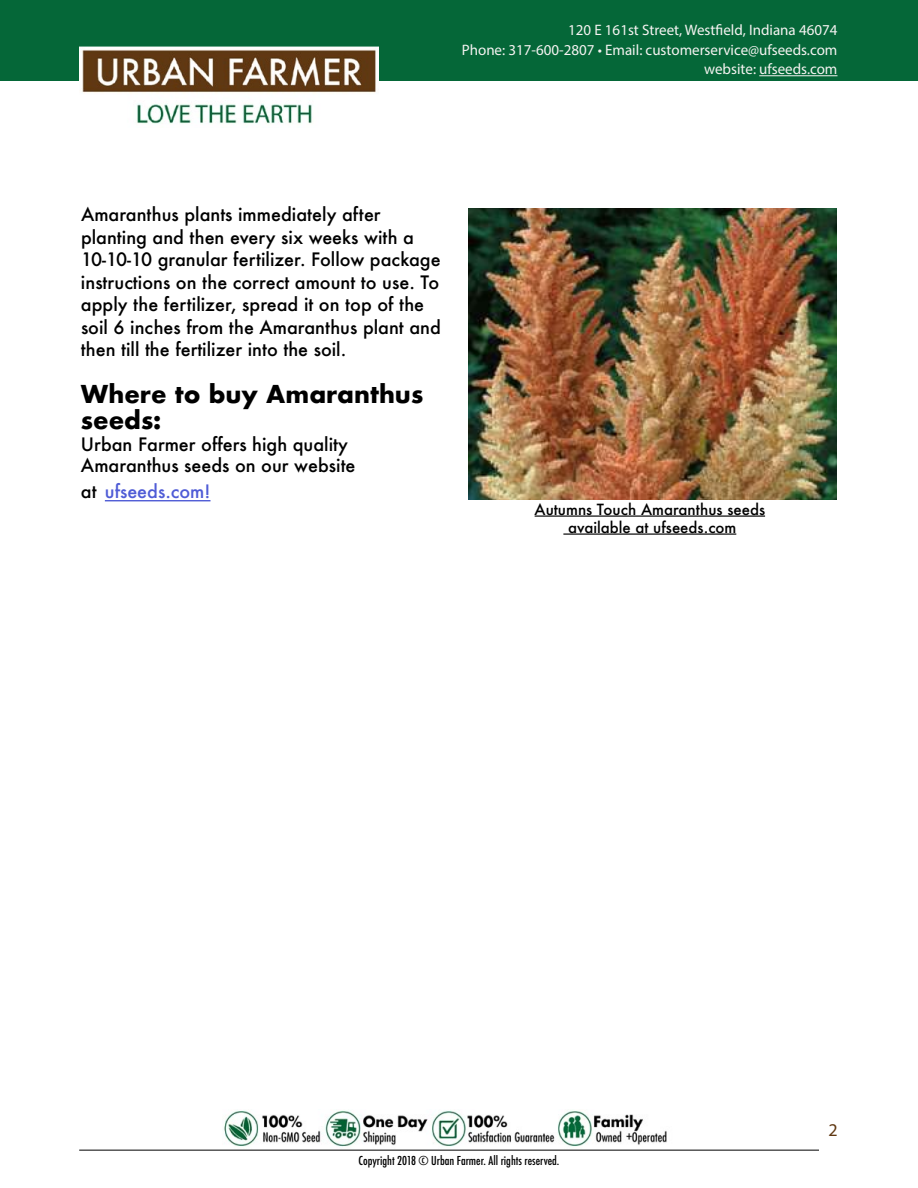
<style>
.page{position:relative;width:918px;height:1188px;background:#fff}
.page>*{position:absolute;margin:0;border:0;box-sizing:border-box;transform-origin:0 0}
.t1{font:700 24px/25.7px "Futura";color:#000}
.t2{font:500 18px/22.5px "Futura";color:#000}
.t3{font:500 18px "Futura";color:#4f5cd6}
.t4{font:18px "Myriad Pro";color:#603812}
.t5{font:15.15px/19.5px "Myriad Pro";color:#f5f3f1;text-align:right}
.t6{font:500 15px/18px "Futura";color:#000;text-align:center}
.t7{font:500 condensed 12px "Futura";color:#000}
.s1{color:#000}
</style>
<div class="page">
<hr style="left:79px;top:1150px;width:740px;height:1px;background:#000">
<div style="left:0;top:0;width:918px;height:81px;background:#056738"></div>
<img style="left:468px;top:208px;width:369px;height:292px">
<hr style="left:535px;top:515px;width:230px;height:2px;background:#000">
<hr style="left:563px;top:533px;width:173px;height:2px;background:#000">
<hr style="left:759px;top:75px;width:78px;height:1px;background:#f5f3f1">
<hr style="left:105px;top:500px;width:106px;height:1px;background:#4f5cd6">
<img style="left:223px;top:1110px;width:444px;height:37px">
<img style="left:79px;top:47px;width:299px;height:77px">
<p class="t5" style="left:462px;top:20px;width:377px">120 E 161st Street, Westfield, Indiana 46074<br>Phone: 317-600-2807 • Email: customerservice@ufseeds.com website: ufseeds.com</p>
<p class="t2" style="left:81px;top:203px;width:361px">Amaranthus plants immediately after planting and then every six weeks with a 10-10-10 granular fertilizer. Follow package instructions on the correct amount to use. To apply the fertilizer, spread it on top of the soil 6 inches from the Amaranthus plant and then till the fertilizer into the soil.</p>
<h1 class="t1" style="left:81px;top:381px;width:344px">Where to buy Amaranthus seeds:</h1>
<p class="t2" style="left:81px;top:434px;width:276px;line-height:21px">Urban Farmer offers high quality<br>Amaranthus seeds on our website</p>
<p class="t3" style="left:81px;top:479px;width:131px"><span class="s1">at</span> ufseeds.com!</p>
<p class="t6" style="left:535px;top:500px;width:232px">Autumns Touch Amaranthus seeds available at ufseeds.com</p>
<p class="t4" style="left:828px;top:1119px;width:11px">2</p>
<p class="t7" style="left:359px;top:1153px;width:202px">Copyright 2018 © Urban Farmer. All rights reserved.</p>
</div>
